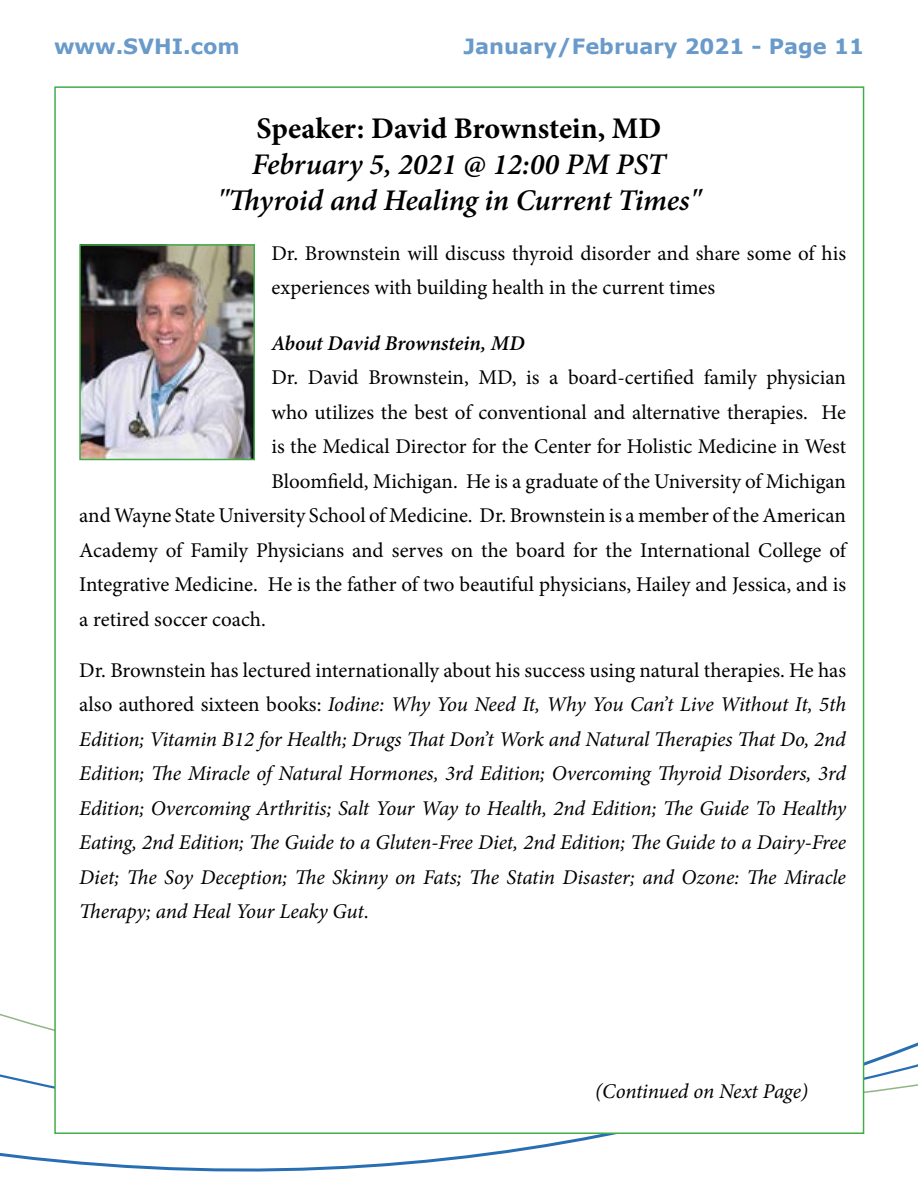
<style>
.page{position:relative;width:918px;height:1188px;background:#fff}
.page>*{position:absolute;margin:0;border:0;box-sizing:border-box;transform-origin:0 0}
.t1{font:italic 600 30px/36px "Minion Pro";letter-spacing:-.005em;color:#000;text-align:center}
.t2{font:700 30px "Minion Pro";color:#000}
.t3{font:italic 21px/34.5px "Minion Pro";letter-spacing:-.01em;color:#000;text-align:justify}
.t4{font:21px/34.5px "Minion Pro";color:#000}
.t5{font:700 21px "Verdana";color:#699aca}
.t6{font:italic 600 21px "Minion Pro";letter-spacing:-.005em;color:#000}
.s1{font-style:normal}
</style>
<div class="page">
<svg style="left:0;top:734px;width:918px;height:438px"></svg>
<div style="left:54px;top:86px;width:810px;height:1048px;background:#fff;border:2px solid #41ad49"></div>
<img style="left:82px;top:247px;width:170px;height:210px">
<div style="left:79px;top:244px;width:176px;height:216px;border:2px solid #41ad49"></div>
<p class="t5" style="left:54px;top:31px;width:187px">www.SVHI.com</p>
<p class="t5" style="left:464px;top:31px;width:402px">January/February 2021 - Page 11</p>
<h1 class="t2" style="left:257px;top:107px;width:406px">Speaker: David Brownstein, MD</h1>
<h1 class="t1" style="left:217px;top:146px;width:485px">February 5, 2021 @ 12:00 PM PST "Thyroid and Healing in Current Times"</h1>
<p class="t4" style="left:272px;top:236px;width:576px">Dr. Brownstein will discuss thyroid disorder and share some of his experiences with building health in the current times</p>
<p class="t6" style="left:272px;top:328px;width:255px">About David Brownstein, MD</p>
<p class="t4" style="left:272px;top:360px;width:576px">Dr. David Brownstein, MD, is a board-certified family physician</p>
<p class="t4" style="left:272px;top:395px;width:576px">who utilizes the best of conventional and alternative therapies. He</p>
<p class="t4" style="left:272px;top:429px;width:576px">is the Medical Director for the Center for Holistic Medicine in West</p>
<p class="t4" style="left:272px;top:464px;width:576px">Bloomfield, Michigan. He is a graduate of the University of Michigan</p>
<p class="t4" style="left:79px;top:498px;width:768px">and Wayne State University School of Medicine. Dr. Brownstein is a member of the American</p>
<p class="t4" style="left:79px;top:533px;width:768px">Academy of Family Physicians and serves on the board for the International College of</p>
<p class="t4" style="left:79px;top:567px;width:768px">Integrative Medicine. He is the father of two beautiful physicians, Hailey and Jessica, and is</p>
<p class="t4" style="left:79px;top:602px;width:188px">a retired soccer coach.</p>
<p class="t3" style="left:79px;top:653px;width:768px"><span class="s1">Dr. Brownstein has lectured internationally about his success using natural therapies. He has also authored sixteen books:</span> Iodine: Why You Need It, Why You Can’t Live Without It, 5th Edition; Vitamin B12 for Health; Drugs That Don’t Work and Natural Therapies That Do, 2nd Edition; The Miracle of Natural Hormones, 3rd Edition; Overcoming Thyroid Disorders, 3rd Edition; Overcoming Arthritis; Salt Your Way to Health, 2nd Edition; The Guide To Healthy Eating, 2nd Edition; The Guide to a Gluten-Free Diet, 2nd Edition; The Guide to a Dairy-Free Diet; The Soy Deception; The Skinny on Fats; The Statin Disaster; and Ozone: The Miracle Therapy; and Heal Your Leaky Gut<span class="s1">.</span></p>
<p class="t3" style="left:595px;top:1074px;width:215px">(Continued on Next Page)</p>
</div>
